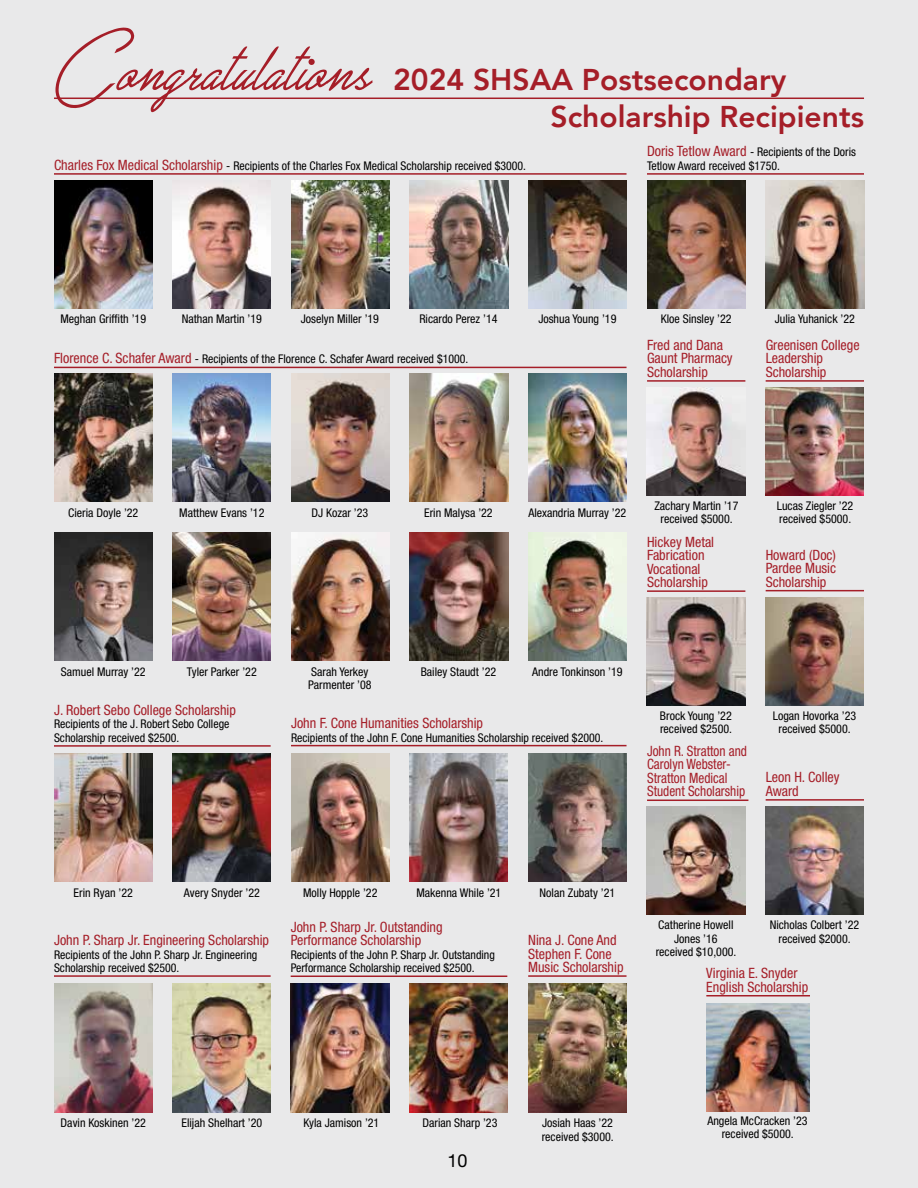
<style>
.page{position:relative;width:918px;height:1188px;background:#e9e9ea}
.page>*{position:absolute;margin:0;border:0;box-sizing:border-box;transform-origin:0 0}
.t1{font:78px "Great Day";color:#a51e28}
.t2{font:800 30px/37.5px "Avenir";color:#a51e28}
.t3{font:18px "Helvetica Neue LT Std";color:#000}
.t4{font:condensed 14.25px/13.5px "Helvetica Neue LT Std";color:#a51e28}
.t5{font:condensed 14.25px/13.5px "Helvetica Neue LT Std";color:#a51e28;scale:.93 1}
.t6{font:condensed 12px/13.5px "Helvetica Neue LT Std";color:#000}
.s1{font-size:14.25px;color:#a51e28}
</style>
<div class="page">
<hr style="left:54px;top:98px;width:810px;height:1px;background:#a51e28">
<img style="left:647px;top:387px;width:98px;height:108px">
<img style="left:766px;top:387px;width:98px;height:108px">
<img style="left:647px;top:597px;width:98px;height:108px">
<img style="left:647px;top:807px;width:98px;height:108px">
<img style="left:766px;top:597px;width:98px;height:108px">
<img style="left:766px;top:807px;width:98px;height:108px">
<img style="left:528px;top:180px;width:99px;height:128px">
<img style="left:528px;top:374px;width:99px;height:128px">
<img style="left:528px;top:532px;width:99px;height:129px">
<img style="left:528px;top:754px;width:99px;height:128px">
<img style="left:647px;top:180px;width:98px;height:128px">
<img style="left:766px;top:180px;width:98px;height:128px">
<img style="left:410px;top:180px;width:98px;height:128px">
<img style="left:410px;top:374px;width:98px;height:128px">
<img style="left:410px;top:532px;width:98px;height:129px">
<img style="left:291px;top:180px;width:99px;height:128px">
<img style="left:291px;top:374px;width:99px;height:128px">
<img style="left:291px;top:532px;width:99px;height:129px">
<img style="left:54px;top:180px;width:98px;height:128px">
<img style="left:54px;top:754px;width:98px;height:128px">
<img style="left:54px;top:984px;width:98px;height:128px">
<img style="left:291px;top:984px;width:98px;height:128px">
<img style="left:291px;top:754px;width:98px;height:128px">
<img style="left:54px;top:374px;width:98px;height:128px">
<img style="left:54px;top:532px;width:98px;height:129px">
<img style="left:173px;top:186px;width:98px;height:122px">
<img style="left:173px;top:754px;width:98px;height:128px">
<img style="left:173px;top:984px;width:98px;height:128px">
<img style="left:409px;top:984px;width:99px;height:128px">
<img style="left:410px;top:754px;width:98px;height:128px">
<img style="left:173px;top:374px;width:98px;height:128px">
<img style="left:173px;top:532px;width:98px;height:129px">
<hr style="left:54px;top:173px;width:573px;height:2px;background:#a51e28">
<hr style="left:54px;top:745px;width:217px;height:2px;background:#a51e28">
<hr style="left:54px;top:975px;width:217px;height:2px;background:#a51e28">
<hr style="left:291px;top:976px;width:216px;height:1px;background:#a51e28">
<hr style="left:291px;top:745px;width:336px;height:1px;background:#a51e28">
<hr style="left:54px;top:367px;width:573px;height:1px;background:#a51e28">
<hr style="left:647px;top:173px;width:217px;height:2px;background:#a51e28">
<hr style="left:647px;top:380px;width:98px;height:2px;background:#a51e28">
<hr style="left:766px;top:380px;width:98px;height:2px;background:#a51e28">
<hr style="left:647px;top:590px;width:98px;height:2px;background:#a51e28">
<hr style="left:647px;top:800px;width:101px;height:1px;background:#a51e28">
<hr style="left:766px;top:590px;width:98px;height:1px;background:#a51e28">
<hr style="left:766px;top:799px;width:98px;height:2px;background:#a51e28">
<img style="left:528px;top:984px;width:99px;height:128px">
<img style="left:706px;top:1003px;width:104px;height:108px">
<hr style="left:528px;top:975px;width:99px;height:2px;background:#a51e28">
<hr style="left:706px;top:995px;width:104px;height:1px;background:#a51e28">
<h1 class="t1" style="left:55px;top:32px;width:316px">Congratulations</h1>
<h2 class="t2" style="left:551px;top:61px;width:315px;text-indent:-157px">2024 SHSAA Postsecondary<br>Scholarship Recipients</h2>
<p class="t6" style="left:54px;top:159px;width:474px"><span class="s1">Charles Fox Medical Scholarship</span> - Recipients of the Charles Fox Medical Scholarship received $3000.</p>
<p class="t6" style="left:647px;top:145px;width:210px"><span class="s1">Doris Tetlow Award</span> - Recipients of the Doris<br>Tetlow Award received $1750.</p>
<p class="t6" style="left:60px;top:312px;width:87px">Meghan Griffith ’19</p>
<p class="t6" style="left:182px;top:312px;width:82px">Nathan Martin ’19</p>
<p class="t6" style="left:301px;top:312px;width:80px">Joselyn Miller ’19</p>
<p class="t6" style="left:419px;top:312px;width:80px">Ricardo Perez ’14</p>
<p class="t6" style="left:538px;top:312px;width:80px">Joshua Young ’19</p>
<p class="t6" style="left:661px;top:312px;width:72px">Kloe Sinsley ’22</p>
<p class="t6" style="left:775px;top:312px;width:82px">Julia Yuhanick ’22</p>
<p class="t6" style="left:54px;top:352px;width:416px"><span class="s1">Florence C. Schafer Award</span> - Recipients of the Florence C. Schafer Award received $1000.</p>
<p class="t4" style="left:647px;top:338px;width:87px">Fred and Dana<br>Gaunt Pharmacy<br>Scholarship</p>
<p class="t4" style="left:766px;top:338px;width:96px">Greenisen College<br>Leadership<br>Scholarship</p>
<p class="t6" style="left:68px;top:506px;width:72px">Cieria Doyle ’22</p>
<p class="t6" style="left:179px;top:506px;width:87px">Matthew Evans ’12</p>
<p class="t6" style="left:312px;top:506px;width:58px">DJ Kozar ’23</p>
<p class="t6" style="left:424px;top:506px;width:70px">Erin Malysa ’22</p>
<p class="t6" style="left:528px;top:506px;width:99px">Alexandria Murray ’22</p>
<p class="t6" style="left:654px;top:499px;width:86px;text-align:center">Zachary Martin ’17 received $5000.</p>
<p class="t6" style="left:777px;top:499px;width:78px">Lucas Ziegler ’22 received $5000.</p>
<p class="t4" style="left:647px;top:535px;width:69px">Hickey Metal<br>Fabrication<br>Vocational<br>Scholarship</p>
<p class="t4" style="left:766px;top:548px;width:72px;text-align:justify">Howard (Doc)<br>Pardee Music Scholarship</p>
<p class="t6" style="left:61px;top:665px;width:86px">Samuel Murray ’22</p>
<p class="t6" style="left:187px;top:665px;width:71px">Tyler Parker ’22</p>
<p class="t4" style="left:54px;top:703px;width:184px">J. Robert Sebo College Scholarship</p>
<p class="t6" style="left:54px;top:717px;width:177px">Recipients of the J. Robert Sebo College<br>Scholarship received $2500.</p>
<p class="t6" style="left:308px;top:665px;width:65px">Sarah Yerkey<br>Parmenter ’08</p>
<p class="t6" style="left:421px;top:665px;width:77px">Bailey Staudt ’22</p>
<p class="t6" style="left:532px;top:665px;width:92px">Andre Tonkinson ’19</p>
<p class="t4" style="left:291px;top:716px;width:194px">John F. Cone Humanities Scholarship</p>
<p class="t6" style="left:291px;top:731px;width:314px">Recipients of the John F. Cone Humanities Scholarship received $2000.</p>
<p class="t6" style="left:660px;top:709px;width:74px">Brock Young ’22 received $2500.</p>
<p class="t5" style="left:647px;top:744px;width:109px">John R. Stratton and<br>Carolyn Webster-<br>Stratton Medical<br>Student Scholarship</p>
<p class="t6" style="left:773px;top:709px;width:85px;text-align:center">Logan Hovorka ’23 received $5000.</p>
<p class="t4" style="left:766px;top:771px;width:75px">Leon H. Colley<br>Award</p>
<p class="t6" style="left:74px;top:886px;width:61px">Erin Ryan ’22</p>
<p class="t6" style="left:184px;top:886px;width:77px">Avery Snyder ’22</p>
<p class="t6" style="left:303px;top:886px;width:76px">Molly Hopple ’22</p>
<p class="t6" style="left:416px;top:886px;width:87px">Makenna While ’21</p>
<p class="t6" style="left:540px;top:886px;width:77px">Nolan Zubaty ’21</p>
<p class="t4" style="left:54px;top:933px;width:217px">John P. Sharp Jr. Engineering Scholarship</p>
<p class="t6" style="left:54px;top:947px;width:205px">Recipients of the John P. Sharp Jr. Engineering<br>Scholarship received $2500.</p>
<p class="t4" style="left:291px;top:920px;width:153px">John P. Sharp Jr. Outstanding<br>Performance Scholarship</p>
<p class="t6" style="left:291px;top:948px;width:206px">Recipients of the John P. Sharp Jr. Outstanding<br>Performance Scholarship received $2500.</p>
<p class="t4" style="left:528px;top:933px;width:97px">Nina J. Cone And<br>Stephen F. Cone<br>Music Scholarship</p>
<p class="t6" style="left:656px;top:918px;width:82px;text-align:center">Catherine Howell<br>Jones ’16 received $10,000.</p>
<p class="t6" style="left:770px;top:918px;width:91px;text-align:center">Nicholas Colbert ’22 received $2000.</p>
<p class="t4" style="left:706px;top:966px;width:103px">Virginia E. Snyder<br>English Scholarship</p>
<p class="t6" style="left:181px;top:1116px;width:82px">Elijah Shelhart ’20</p>
<p class="t6" style="left:422px;top:1116px;width:77px">Darian Sharp ’23</p>
<p class="t6" style="left:61px;top:1116px;width:87px">Davin Koskinen ’22</p>
<p class="t6" style="left:303px;top:1116px;width:78px">Kyla Jamison ’21</p>
<h3 class="t3" style="left:449px;top:1150px;width:22px">10</h3>
<p class="t6" style="left:542px;top:1116px;width:74px">Josiah Haas ’22 received $3000.</p>
<p class="t6" style="left:707px;top:1114px;width:102px;text-align:center">Angela McCracken ’23 received $5000.</p>
</div>
